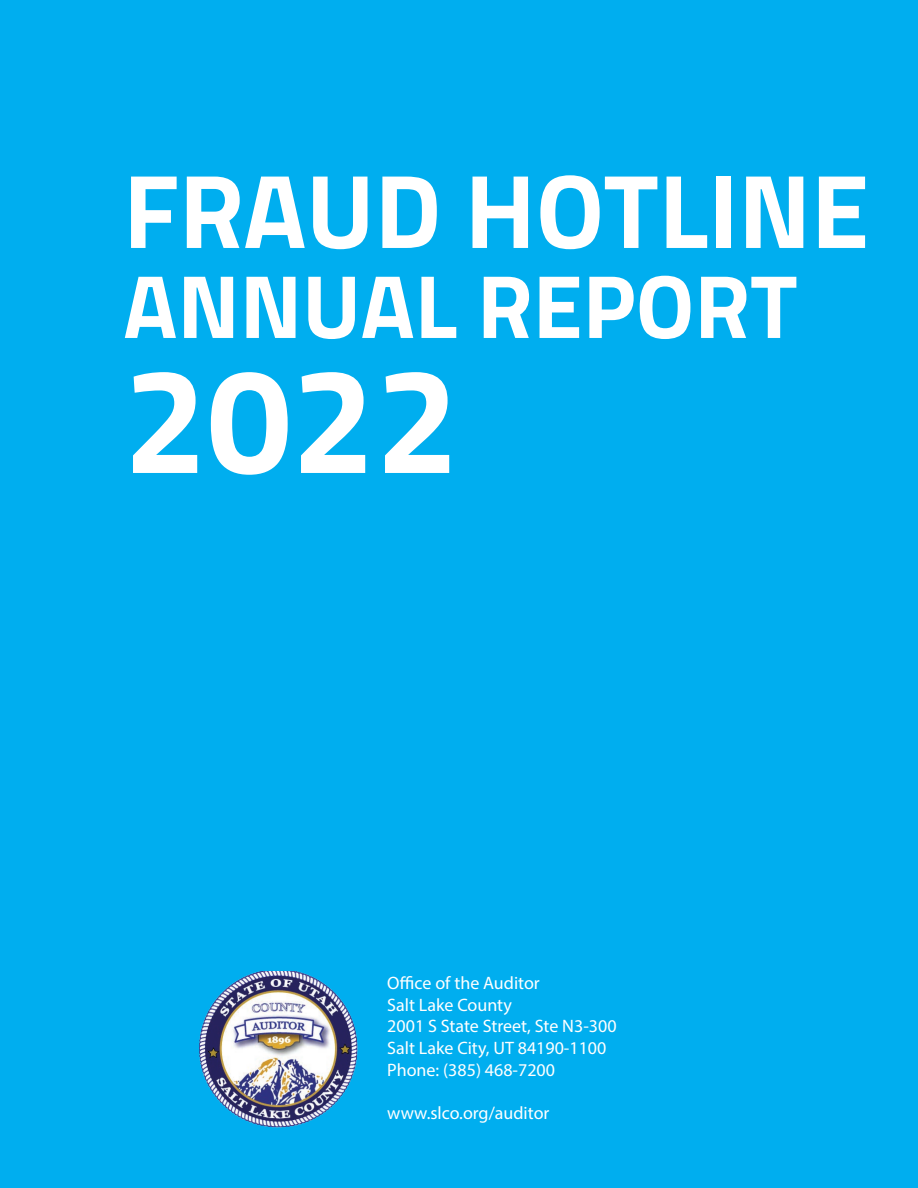
<style>
.page{position:relative;width:918px;height:1188px;background:#00aeef}
.page>*{position:absolute;margin:0;border:0;box-sizing:border-box;transform-origin:0 0}
.t1{font:700 150px "Titillium Web";color:#fff}
.t2{font:700 105px "Titillium Web";color:#fff}
.t3{font:700 90px "Titillium Web";color:#fff}
.t4{font:18px/21.6px "Myriad Pro";color:#fff}
</style>
<div class="page">
<img style="left:200px;top:972px;width:158px;height:156px">
<h2 class="t2" style="left:123px;top:131px;width:748px">FRAUD HOTLINE</h2>
<h3 class="t3" style="left:123px;top:238px;width:676px">ANNUAL REPORT</h3>
<h1 class="t1" style="left:123px;top:306px;width:337px">2022</h1>
<p class="t4" style="left:387px;top:972px;width:231px">Office of the Auditor<br>Salt Lake County<br>2001 S State Street, Ste N3-300<br>Salt Lake City, UT 84190-1100<br>Phone: (385) 468-7200</p>
<p class="t4" style="left:387px;top:1102px;width:164px">www.slco.org/auditor</p>
</div>
